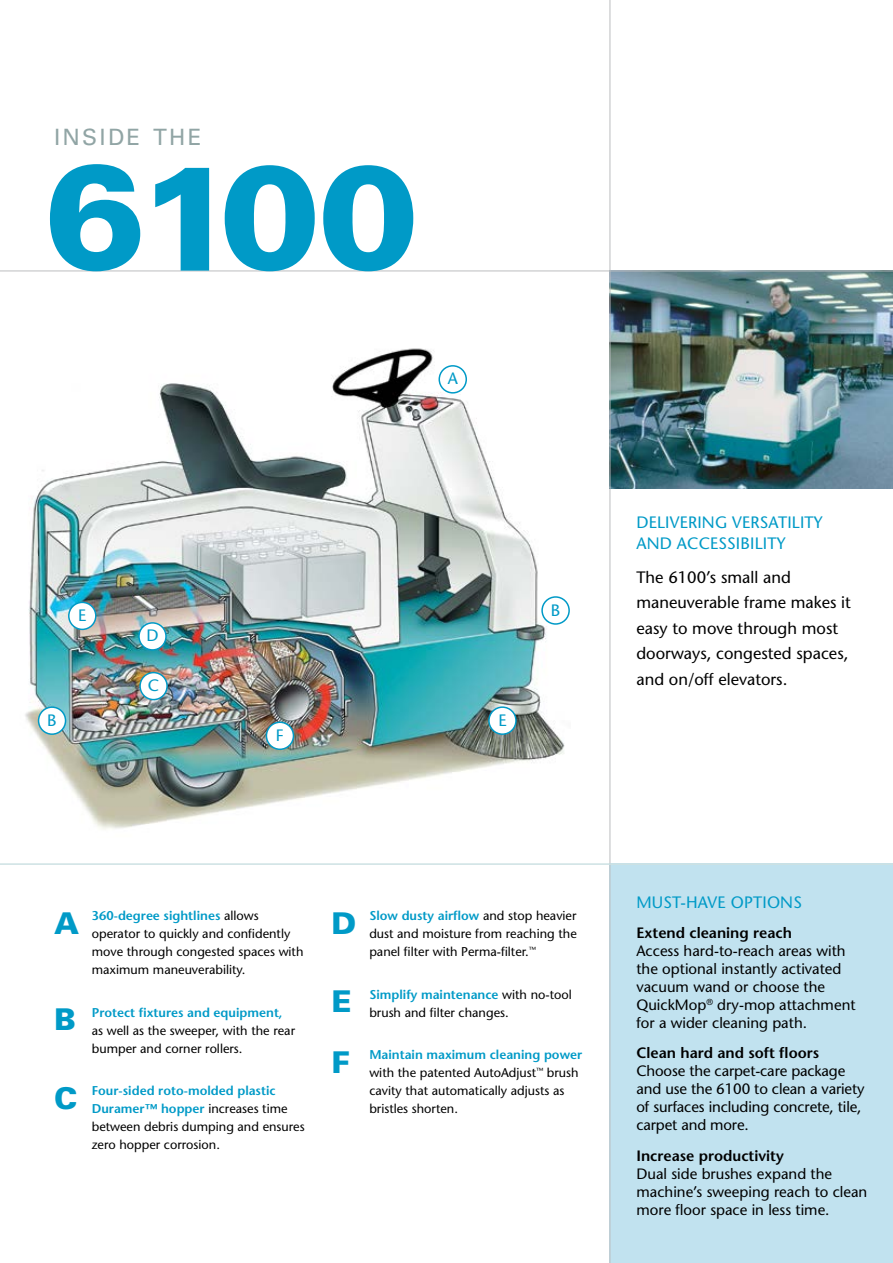
<style>
.page{position:relative;width:893px;height:1263px;background:#fff}
.page>*{position:absolute;margin:0;border:0;box-sizing:border-box;transform-origin:0 0}
.t1{font:900 148.5px "Univers";color:#009ac7}
.t2{font:900 30px "Univers";color:#009ac7}
.t3{font:22.5px "Univers";letter-spacing:.1em;color:#91a5a5}
.t4{font:16.5px/25.5px "Stone Sans";color:#000}
.t5{font:16.5px/21px "Stone Sans";letter-spacing:.01em;color:#009ac7}
.t6{font:15px/18px "Stone Sans";color:#000}
.t7{font:600 15px "Stone Sans";color:#000}
.t8{font:12.75px/18px "Stone Sans";color:#000}
.t9{font:600 12.75px "Stone Sans";color:#009ac7}
.s1{font-size:147px}
.s2{font-weight:600;color:#009ac7}
</style>
<div class="page">
<img style="left:611px;top:272px;width:282px;height:216px">
<div style="left:610px;top:863px;width:283px;height:400px;background:#c1e2ef"></div>
<img style="left:25px;top:348px;width:545px;height:482px">
<div style="left:439px;top:366px;width:27px;height:27px;background:#fff;border-radius:50%"></div>
<div style="left:438px;top:365px;width:29px;height:29px;border:2px solid #009ac7;border-radius:50%"></div>
<div style="left:39px;top:707px;width:27px;height:27px;background:#fff;border-radius:50%"></div>
<div style="left:38px;top:706px;width:28px;height:29px;border:2px solid #009ac7;border-radius:50%"></div>
<div style="left:140px;top:673px;width:27px;height:27px;background:#fff;border-radius:50%"></div>
<div style="left:139px;top:672px;width:29px;height:28px;border:2px solid #009ac7;border-radius:50%"></div>
<div style="left:266px;top:722px;width:27px;height:27px;background:#fff;border-radius:50%"></div>
<div style="left:266px;top:721px;width:28px;height:29px;border:2px solid #009ac7;border-radius:50%"></div>
<div style="left:139px;top:623px;width:27px;height:27px;background:#fff;border-radius:50%"></div>
<div style="left:138px;top:622px;width:29px;height:29px;border:2px solid #009ac7;border-radius:50%"></div>
<div style="left:69px;top:602px;width:27px;height:27px;background:#fff;border-radius:50%"></div>
<div style="left:68px;top:602px;width:29px;height:28px;border:2px solid #009ac7;border-radius:50%"></div>
<div style="left:489px;top:707px;width:27px;height:27px;background:#fff;border-radius:50%"></div>
<div style="left:488px;top:706px;width:29px;height:29px;border:2px solid #009ac7;border-radius:50%"></div>
<div style="left:542px;top:597px;width:27px;height:27px;background:#fff;border-radius:50%"></div>
<div style="left:541px;top:596px;width:29px;height:29px;border:2px solid #009ac7;border-radius:50%"></div>
<hr style="left:0;top:271px;width:893px;height:1px;background:#bcbec0">
<hr style="left:610px;top:0;width:1px;height:1263px;background:#bcbec0">
<hr style="left:0;top:863px;width:893px;height:2px;background:#cde1e3">
<h3 class="t3" style="left:54px;top:124px;width:149px">INSIDE THE</h3>
<h1 class="t1" style="left:45px;top:125px;width:375px">61<span class="s1">00</span></h1>
<p class="t5" style="left:448px;top:368px;width:12px">A</p>
<p class="t5" style="left:78px;top:604px;width:10px">E</p>
<p class="t5" style="left:47px;top:709px;width:11px">B</p>
<p class="t5" style="left:146px;top:625px;width:14px">D</p>
<p class="t5" style="left:148px;top:675px;width:13px">C</p>
<p class="t5" style="left:276px;top:724px;width:9px">F</p>
<p class="t5" style="left:498px;top:709px;width:10px">E</p>
<p class="t5" style="left:551px;top:599px;width:11px">B</p>
<p class="t5" style="left:636px;top:511px;width:188px">DELIVERING VERSATILITY<br>AND ACCESSIBILITY</p>
<p class="t4" style="left:636px;top:564px;width:216px">The 6100’s small and maneuverable frame makes it easy to move through most doorways, congested spaces, and on/off elevators.</p>
<h2 class="t2" style="left:54px;top:905px;width:26px">A</h2>
<p class="t8" style="left:92px;top:907px;width:213px"><span class="s2">360-degree sightlines</span> allows operator to quickly and confidently move through congested spaces with maximum maneuverability.</p>
<h2 class="t2" style="left:54px;top:1001px;width:23px">B</h2>
<p class="t9" style="left:92px;top:1004px;width:192px">Protect fixtures and equipment,</p>
<p class="t8" style="left:92px;top:1021px;width:205px">as well as the sweeper, with the rear bumper and corner rollers.</p>
<h2 class="t2" style="left:54px;top:1079px;width:25px">C</h2>
<p class="t8" style="left:92px;top:1081px;width:214px"><span class="s2">Four-sided roto-molded plastic<br>Duramer™ hopper</span> increases time between debris dumping and ensures zero hopper corrosion.</p>
<h2 class="t2" style="left:332px;top:905px;width:26px">D</h2>
<p class="t8" style="left:369px;top:907px;width:209px;text-align:justify"><span class="s2">Slow dusty airflow</span> and stop heavier dust and moisture from reaching the panel filter with Perma-filter.<sup>™</sup></p>
<h2 class="t2" style="left:332px;top:983px;width:22px">E</h2>
<p class="t8" style="left:369px;top:985px;width:204px"><span class="s2">Simplify maintenance</span> with no-tool brush and filter changes.</p>
<h2 class="t2" style="left:332px;top:1043px;width:20px">F</h2>
<p class="t8" style="left:369px;top:1045px;width:214px"><span class="s2">Maintain maximum cleaning power </span>with the patented AutoAdjust<sup>™</sup> brush cavity that automatically adjusts as bristles shorten.</p>
<p class="t5" style="left:636px;top:891px;width:167px">MUST-HAVE OPTIONS</p>
<p class="t7" style="left:636px;top:923px;width:157px">Extend cleaning reach</p>
<p class="t6" style="left:636px;top:942px;width:221px">Access hard-to-reach areas with the optional instantly activated vacuum wand or choose the<br>QuickMop<sup>®</sup> dry-mop attachment for a wider cleaning path.</p>
<p class="t7" style="left:636px;top:1044px;width:184px">Clean hard and soft floors</p>
<p class="t6" style="left:636px;top:1062px;width:230px">Choose the carpet-care package and use the 6100 to clean a variety of surfaces including concrete, tile, carpet and more.</p>
<p class="t7" style="left:636px;top:1146px;width:149px">Increase productivity</p>
<p class="t6" style="left:636px;top:1164px;width:232px">Dual side brushes expand the machine’s sweeping reach to clean more floor space in less time.</p>
</div>
